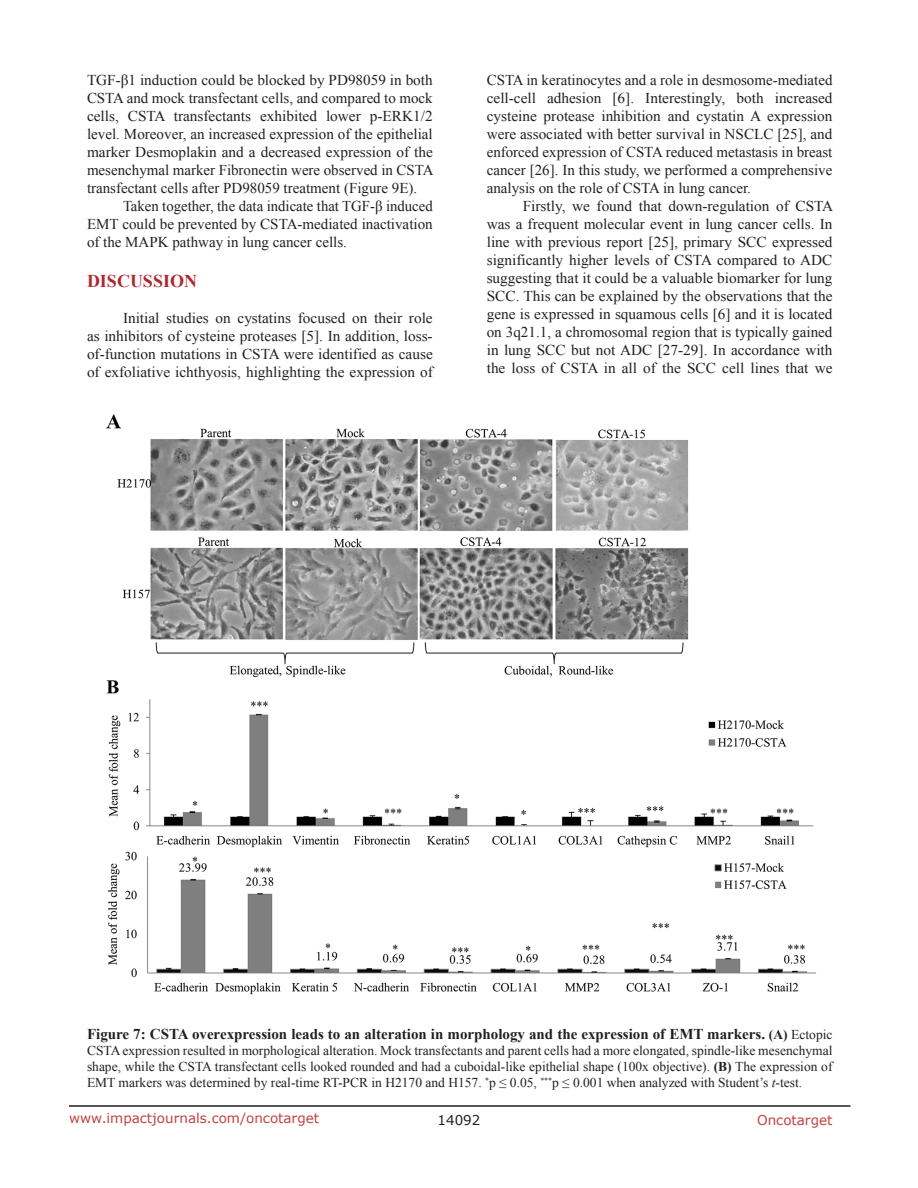
<style>
.page{position:relative;width:918px;height:1188px;background:#fff}
.page>*{position:absolute;margin:0;border:0;box-sizing:border-box;transform-origin:0 0}
.Heading{font:700 18px "Times New Roman";color:#ac2b31}
.BodyText{font:15px/18px "Times New Roman";color:#231f20;text-align:justify}
.figuretext{font:700 15px "Times New Roman";color:#231f20}
.figuretext-2{font:13.5px/16.2px "Times New Roman";color:#231f20;text-align:justify}
.t1{font:13.5px "Verdana";color:#c24141}
.t2{font:13.5px "Verdana";color:#231f20}
.s1{font-size:13.5px}
.s2{font-weight:400;font-size:13.5px}
.s3{font-weight:700}
.s4{font-style:italic}
</style>
<div class="page">
<hr style="left:69px;top:1105px;width:781px;height:2px;background:#231f20">
<img style="left:106px;top:414px;width:710px;height:581px">
<p class="BodyText" style="left:87px;top:71px;width:348px">TGF-β1 induction could be blocked by PD98059 in both CSTA and mock transfectant cells, and compared to mock cells, CSTA transfectants exhibited lower p-ERK1/2 level. Moreover, an increased expression of the epithelial marker Desmoplakin and a decreased expression of the mesenchymal marker Fibronectin were observed in CSTA transfectant cells after PD98059 treatment (Figure 9E).</p>
<p class="BodyText" style="left:87px;top:197px;width:347px;text-indent:36px">Taken together, the data indicate that TGF-β induced EMT could be prevented by CSTA-mediated inactivation of the MAPK pathway in lung cancer cells.</p>
<p class="Heading" style="left:87px;top:269px;width:112px">DISCUSSION</p>
<p class="BodyText" style="left:87px;top:309px;width:347px;text-indent:36px">Initial studies on cystatins focused on their role as inhibitors of cysteine proteases [5]. In addition, loss&shy;of-function mutations in CSTA were identified as cause of exfoliative ichthyosis, highlighting the expression of</p>
<p class="BodyText" style="left:487px;top:71px;width:347px">CSTA in keratinocytes and a role in desmosome-mediated cell-cell adhesion [6]. Interestingly, both increased cysteine protease inhibition and cystatin A expression were associated with better survival in NSCLC [25], and enforced expression of CSTA reduced metastasis in breast cancer [26]. In this study, we performed a comprehensive analysis on the role of CSTA in lung cancer.</p>
<p class="BodyText" style="left:487px;top:197px;width:348px;text-indent:36px">Firstly, we found that down-regulation of CSTA was a frequent molecular event in lung cancer cells. In line with previous report [25], primary SCC expressed significantly higher levels of CSTA compared to ADC suggesting that it could be a valuable biomarker for lung SCC. This can be explained by the observations that the gene is expressed in squamous cells [6] and it is located on 3q21.1, a chromosomal region that is typically gained in lung SCC but not ADC [27-29]. In accordance with the loss of CSTA in all of the SCC cell lines that we</p>
<p class="figuretext" style="left:87px;top:1023px;width:747px">Figure 7: CSTA overexpression leads to an alteration in morphology and the expression of EMT markers. <span class="s1">(A)</span> <span class="s2">Ectopic</span></p>
<p class="figuretext-2" style="left:87px;top:1042px;width:747px">CSTA expression resulted in morphological alteration. Mock transfectants and parent cells had a more elongated, spindle-like mesenchymal shape, while the CSTA transfectant cells looked rounded and had a cuboidal-like epithelial shape (100x objective). <span class="s3">(B)</span> The expression of EMT markers was determined by real-time RT-PCR in H2170 and H157. <sup>*</sup>p ≤ 0.05, <sup>***</sup>p ≤ 0.001 when analyzed with Student’s <span class="s4">t</span>-test.</p>
<p class="t1" style="left:69px;top:1109px;width:252px">www.impactjournals.com/oncotarget</p>
<p class="t2" style="left:438px;top:1111px;width:44px">14092</p>
<p class="t1" style="left:757px;top:1111px;width:77px">Oncotarget</p>
</div>
